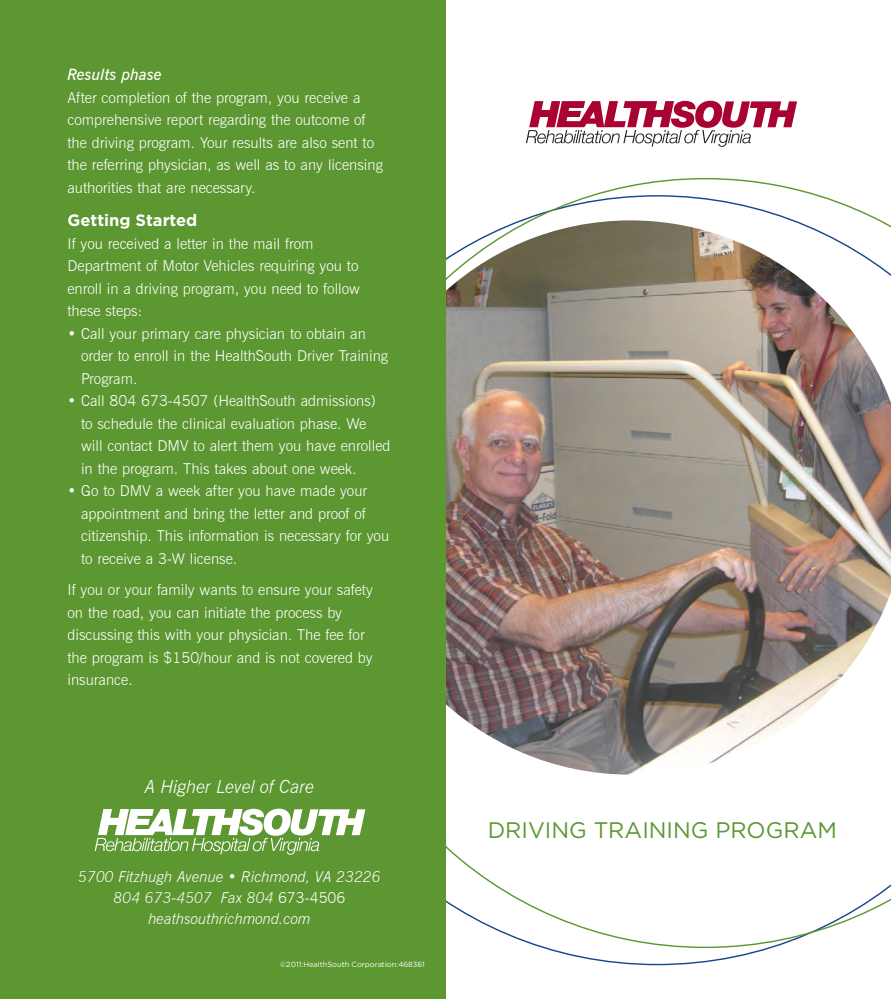
<style>
.page{position:relative;width:891px;height:999px;background:#fff}
.page>*{position:absolute;margin:0;border:0;box-sizing:border-box;transform-origin:0 0}
.t1{font:22.5px "Gotham";color:#5c9731}
.t2{font:italic 300 18px "News Gothic BT";color:#fff}
.t3{font:700 16.5px "Gotham";color:#fff}
.t4{font:italic 600 15.75px "News Gothic BT";color:#fff}
.t5{font:300 15px/22.5px "News Gothic BT";color:#fff}
.t6{font:italic 300 15px/21px "News Gothic BT";color:#fff;text-align:center}
.t7{font:7.5px "Gotham";color:#fff}
.s1{font-style:normal}
</style>
<div class="page">
<svg style="left:446px;top:178px;width:445px;height:770px"></svg>
<img style="left:446px;top:220px;width:445px;height:555px">
<svg style="left:526px;top:101px;width:271px;height:46px"></svg>
<div style="left:0;top:0;width:446px;height:999px;background:#5c9731"></div>
<svg style="left:95px;top:809px;width:270px;height:46px"></svg>
<p class="t4" style="left:68px;top:65px;width:96px">Results phase</p>
<p class="t5" style="left:68px;top:86px;width:317px">After completion of the program, you receive a comprehensive report regarding the outcome of the driving program. Your results are also sent to the referring physician, as well as to any licensing authorities that are necessary.</p>
<p class="t3" style="left:68px;top:211px;width:131px">Getting Started</p>
<p class="t5" style="left:68px;top:232px;width:294px">If you received a letter in the mail from Department of Motor Vehicles requiring you to enroll in a driving program, you need to follow these steps:</p>
<p class="t5" style="left:81px;top:322px;width:309px;text-indent:-14px">• Call your primary care physician to obtain an order to enroll in the HealthSouth Driver Training<br>Program.</p>
<p class="t5" style="left:81px;top:389px;width:311px;text-indent:-14px">• Call 804 673-4507 (HealthSouth admissions) to schedule the clinical evaluation phase. We will contact DMV to alert them you have enrolled in the program. This takes about one week.</p>
<p class="t5" style="left:81px;top:479px;width:310px;text-indent:-14px">• Go to DMV a week after you have made your appointment and bring the letter and proof of citizenship. This information is necessary for you to receive a 3-W license.</p>
<p class="t5" style="left:68px;top:578px;width:307px">If you or your family wants to ensure your safety on the road, you can initiate the process by discussing this with your physician. The fee for the program is $150/hour and is not covered by insurance.</p>
<p class="t2" style="left:145px;top:775px;width:171px">A Higher Level of Care</p>
<p class="t6" style="left:78px;top:866px;width:304px">5700 Fitzhugh Avenue • Richmond, VA 23226<br>804 673-4507 Fax 804 <span class="s1">673-4506 </span>heathsouthrichmond.com</p>
<p class="t7" style="left:280px;top:960px;width:146px">©2011:HEALTHSOUTH CORPORATION:468361</p>
<h1 class="t1" style="left:488px;top:818px;width:351px">DRIVING TRAINING PROGRAM</h1>
</div>
